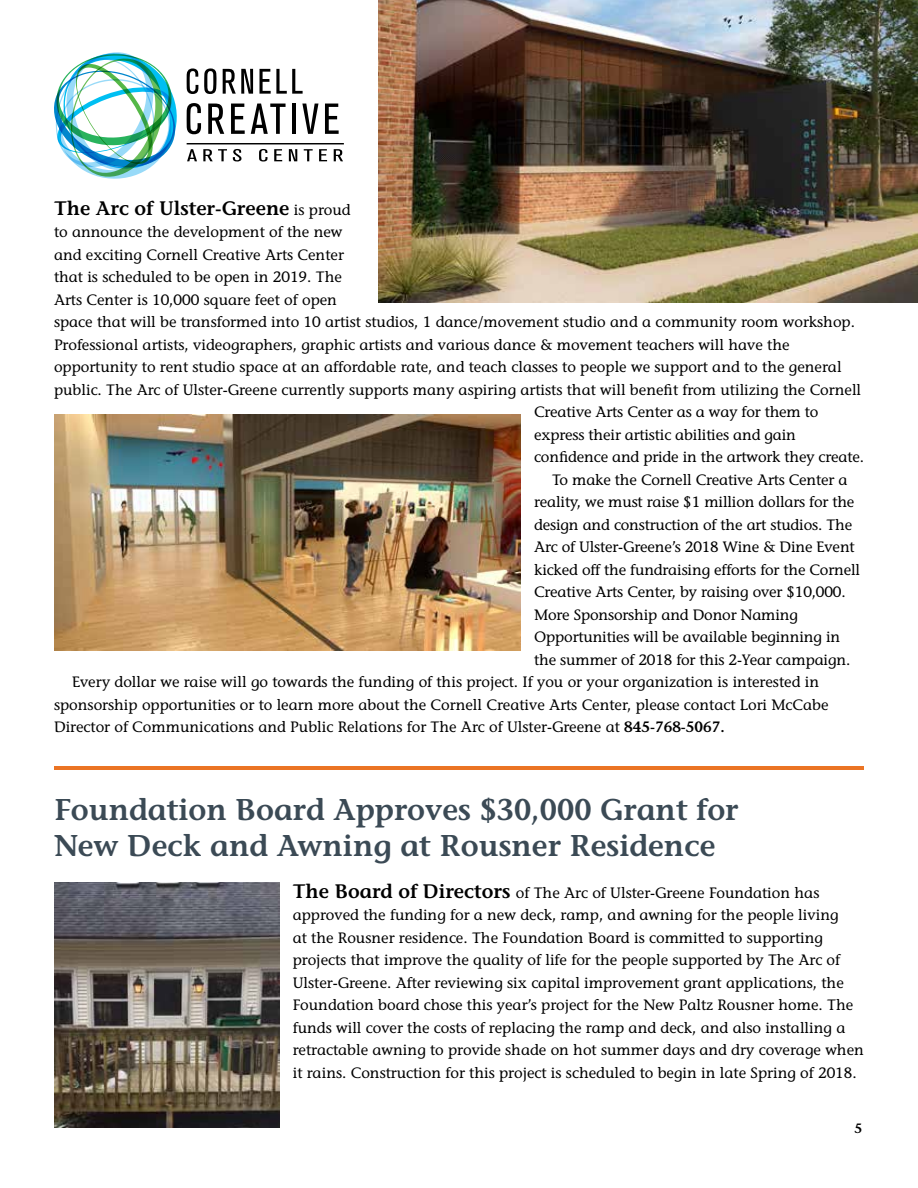
<style>
.page{position:relative;width:918px;height:1188px;background:#fff}
.page>*{position:absolute;margin:0;border:0;box-sizing:border-box;transform-origin:0 0}
.t1{font:600 30px/36px "Stone Informal Std";color:#3b4a55}
.t2{font:600 19.5px "Stone Informal Std";color:#000}
.t3{font:500 15px/22.5px "Stone Informal Std";color:#000}
.t4{font:600 13.5px "Stone Informal Std";color:#000}
.s1{font-weight:500;font-size:15px}
.s2{font-weight:600}
.s3{font-weight:600;font-size:19.5px}
</style>
<div class="page">
<img style="left:379px;top:0;width:539px;height:302px">
<img style="left:54px;top:415px;width:467px;height:236px">
<hr style="left:54px;top:766px;width:810px;height:4px;background:#eb7424">
<img style="left:54px;top:883px;width:225px;height:245px">
<img style="left:54px;top:52px;width:123px;height:127px">
<hr style="left:187px;top:143px;width:157px;height:1px;background:#000">
<svg style="left:187px;top:103px;width:14px;height:31px"></svg>
<svg style="left:208px;top:104px;width:16px;height:30px"></svg>
<svg style="left:231px;top:104px;width:14px;height:30px"></svg>
<svg style="left:251px;top:104px;width:35px;height:30px"></svg>
<hr style="left:292px;top:104px;width:4px;height:30px;background:#000">
<svg style="left:302px;top:104px;width:16px;height:30px"></svg>
<svg style="left:325px;top:104px;width:14px;height:30px"></svg>
<svg style="left:187px;top:68px;width:11px;height:26px"></svg>
<svg style="left:204px;top:68px;width:13px;height:26px"></svg>
<svg style="left:223px;top:69px;width:30px;height:25px"></svg>
<svg style="left:260px;top:69px;width:43px;height:25px"></svg>
<svg style="left:187px;top:149px;width:10px;height:12px"></svg>
<svg style="left:203px;top:149px;width:24px;height:12px"></svg>
<svg style="left:233px;top:149px;width:8px;height:13px"></svg>
<svg style="left:259px;top:149px;width:8px;height:13px"></svg>
<svg style="left:274px;top:149px;width:8px;height:12px"></svg>
<svg style="left:289px;top:149px;width:8px;height:12px"></svg>
<svg style="left:304px;top:149px;width:9px;height:12px"></svg>
<svg style="left:319px;top:149px;width:8px;height:12px"></svg>
<svg style="left:334px;top:149px;width:9px;height:12px"></svg>
<h2 class="t2" style="left:54px;top:196px;width:298px">The Arc of Ulster-Greene <span class="s1">is proud</span></h2>
<p class="t3" style="left:54px;top:221px;width:290px">to announce the development of the new</p>
<p class="t3" style="left:54px;top:243px;width:291px">and exciting Cornell Creative Arts Center</p>
<p class="t3" style="left:54px;top:266px;width:289px">that is scheduled to be open in 2019. The</p>
<p class="t3" style="left:54px;top:288px;width:285px">Arts Center is 10,000 square feet of open</p>
<p class="t3" style="left:54px;top:311px;width:803px">space that will be transformed into 10 artist studios, 1 dance/movement studio and a community room workshop.</p>
<p class="t3" style="left:54px;top:333px;width:737px">Professional artists, videographers, graphic artists and various dance &amp; movement teachers will have the</p>
<p class="t3" style="left:54px;top:356px;width:789px">opportunity to rent studio space at an affordable rate, and teach classes to people we support and to the general</p>
<p class="t3" style="left:54px;top:378px;width:809px">public. The Arc of Ulster-Greene currently supports many aspiring artists that will benefit from utilizing the Cornell</p>
<p class="t3" style="left:534px;top:401px;width:286px">Creative Arts Center as a way for them to</p>
<p class="t3" style="left:534px;top:423px;width:263px">express their artistic abilities and gain</p>
<p class="t3" style="left:534px;top:446px;width:331px">confidence and pride in the artwork they create.</p>
<p class="t3" style="left:552px;top:468px;width:297px">To make the Cornell Creative Arts Center a</p>
<p class="t3" style="left:534px;top:491px;width:322px">reality, we must raise $1 million dollars for the</p>
<p class="t3" style="left:534px;top:513px;width:320px">design and construction of the art studios. The</p>
<p class="t3" style="left:534px;top:536px;width:322px">Arc of Ulster-Greene’s 2018 Wine &amp; Dine Event</p>
<p class="t3" style="left:534px;top:558px;width:328px">kicked off the fundraising efforts for the Cornell</p>
<p class="t3" style="left:534px;top:581px;width:313px">Creative Arts Center, by raising over $10,000.</p>
<p class="t3" style="left:534px;top:603px;width:265px">More Sponsorship and Donor Naming</p>
<p class="t3" style="left:534px;top:626px;width:308px">Opportunities will be available beginning in</p>
<p class="t3" style="left:534px;top:648px;width:318px">the summer of 2018 for this 2-Year campaign.</p>
<p class="t3" style="left:72px;top:671px;width:749px">Every dollar we raise will go towards the funding of this project. If you or your organization is interested in</p>
<p class="t3" style="left:54px;top:693px;width:776px">sponsorship opportunities or to learn more about the Cornell Creative Arts Center, please contact Lori McCabe</p>
<p class="t3" style="left:54px;top:716px;width:672px">Director of Communications and Public Relations for The Arc of Ulster-Greene at <span class="s2">845-768-5067.</span></p>
<h1 class="t1" style="left:54px;top:792px;width:686px">Foundation Board Approves $30,000 Grant for<br>New Deck and Awning at Rousner Residence</h1>
<p class="t3" style="left:293px;top:881px;width:573px"><span class="s3">The Board of Directors</span> of The Arc of Ulster-Greene Foundation has approved the funding for a new deck, ramp, and awning for the people living<br>at the Rousner residence. The Foundation Board is committed to supporting projects that improve the quality of life for the people supported by The Arc of Ulster-Greene. After reviewing six capital improvement grant applications, the Foundation board chose this year’s project for the New Paltz Rousner home. The funds will cover the costs of replacing the ramp and deck, and also installing a retractable awning to provide shade on hot summer days and dry coverage when it rains. Construction for this project is scheduled to begin in late Spring of 2018.</p>
<p class="t4" style="left:854px;top:1121px;width:9px">5</p>
</div>
